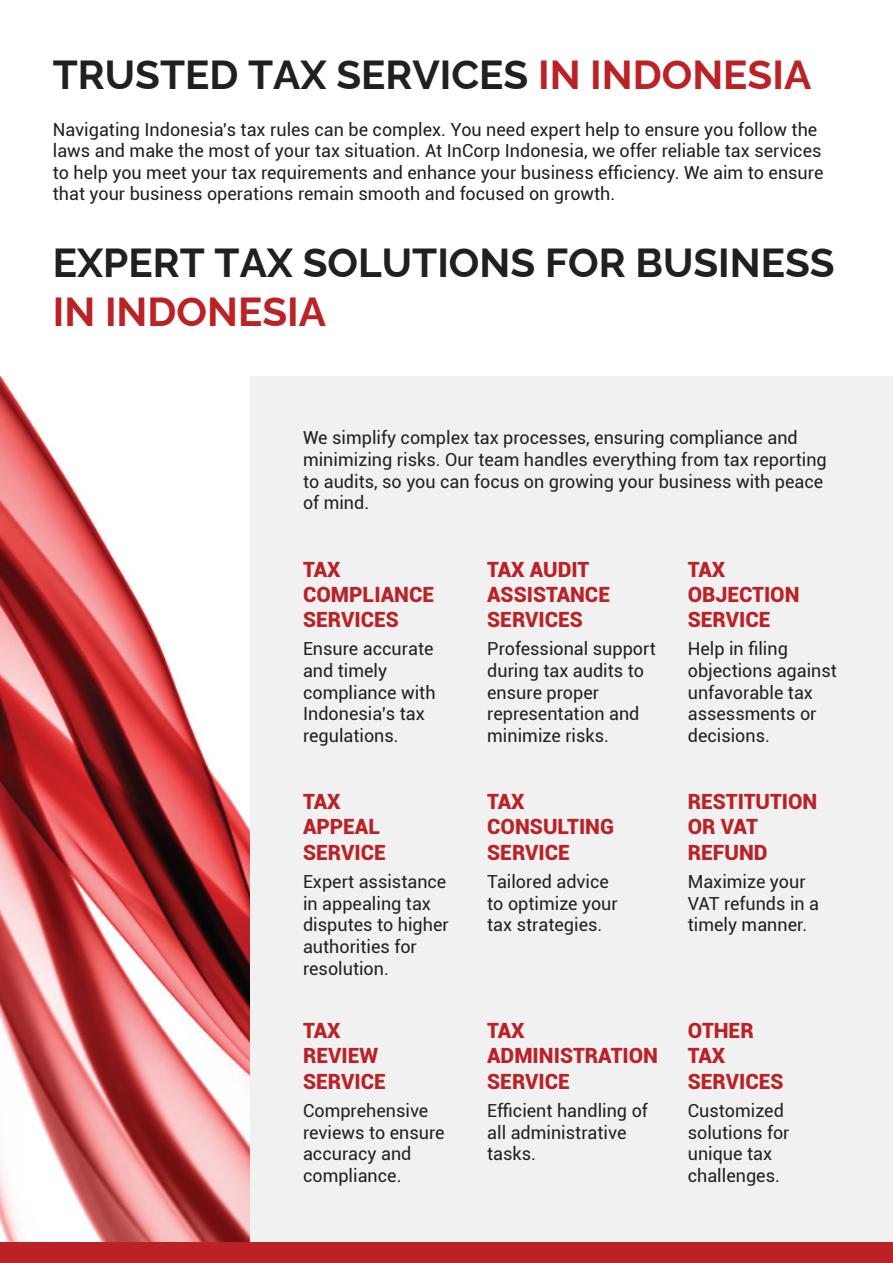
<style>
.page{position:relative;width:893px;height:1263px;background:#fff}
.page>*{position:absolute;margin:0;border:0;box-sizing:border-box;transform-origin:0 0}
.t1{font:700 40.5px "Raleway";color:#202020}
.t2{font:700 40.5px "Raleway";color:#bb2226}
.t3{font:900 21px/25.2px "Roboto";color:#bb2226}
.t4{font:18px/21.6px "Roboto";color:#202020}
.s1{color:#bb2226}
</style>
<div class="page">
<div style="left:0;top:376px;width:893px;height:868px;background:#f1f1f2"></div>
<img style="left:0;top:376px;width:250px;height:867px">
<div style="left:0;top:1243px;width:291px;height:20px;background:#bb2226"></div>
<div style="left:291px;top:1243px;width:602px;height:20px;background:#bb2226"></div>
<h1 class="t1" style="left:53px;top:43px;width:760px">TRUSTED TAX SERVICES <span class="s1">IN INDONESIA</span></h1>
<p class="t4" style="left:53px;top:118px;width:772px">Navigating Indonesia's tax rules can be complex. You need expert help to ensure you follow the laws and make the most of your tax situation. At InCorp Indonesia, we offer reliable tax services to help you meet your tax requirements and enhance your business efficiency. We aim to ensure that your business operations remain smooth and focused on growth.</p>
<h1 class="t1" style="left:53px;top:232px;width:783px">EXPERT TAX SOLUTIONS FOR BUSINESS</h1>
<h1 class="t2" style="left:53px;top:280px;width:275px">IN INDONESIA</h1>
<p class="t4" style="left:303px;top:426px;width:525px">We simplify complex tax processes, ensuring compliance and minimizing risks. Our team handles everything from tax reporting to audits, so you can focus on growing your business with peace of mind.</p>
<p class="t3" style="left:303px;top:556px;width:133px">TAX<br>COMPLIANCE<br>SERVICES</p>
<p class="t4" style="left:303px;top:637px;width:134px">Ensure accurate and timely compliance with<br>Indonesia’s tax regulations.</p>
<p class="t3" style="left:487px;top:556px;width:124px">TAX AUDIT<br>ASSISTANCE<br>SERVICES</p>
<p class="t4" style="left:487px;top:637px;width:170px">Professional support during tax audits to ensure proper representation and minimize risks.</p>
<p class="t3" style="left:688px;top:556px;width:113px">TAX<br>OBJECTION<br>SERVICE</p>
<p class="t4" style="left:688px;top:637px;width:151px">Help in filing objections against unfavorable tax assessments or decisions.</p>
<p class="t3" style="left:303px;top:788px;width:84px">TAX<br>APPEAL<br>SERVICE</p>
<p class="t3" style="left:688px;top:788px;width:131px">RESTITUTION<br>OR VAT<br>REFUND</p>
<p class="t3" style="left:487px;top:788px;width:128px">TAX<br>CONSULTING<br>SERVICE</p>
<p class="t4" style="left:303px;top:870px;width:147px">Expert assistance in appealing tax disputes to higher authorities for resolution.</p>
<p class="t4" style="left:487px;top:870px;width:132px">Tailored advice to optimize your tax strategies.</p>
<p class="t4" style="left:688px;top:870px;width:133px">Maximize your<br>VAT refunds in a timely manner.</p>
<p class="t3" style="left:303px;top:1017px;width:84px">TAX<br>REVIEW<br>SERVICE</p>
<p class="t3" style="left:688px;top:1017px;width:97px">OTHER<br>TAX<br>SERVICES</p>
<p class="t3" style="left:487px;top:1017px;width:172px">TAX<br>ADMINISTRATION<br>SERVICE</p>
<p class="t4" style="left:487px;top:1099px;width:162px">Efficient handling of all administrative tasks.</p>
<p class="t4" style="left:303px;top:1099px;width:143px">Comprehensive reviews to ensure accuracy and compliance.</p>
<p class="t4" style="left:688px;top:1099px;width:103px">Customized solutions for unique tax challenges.</p>
</div>
